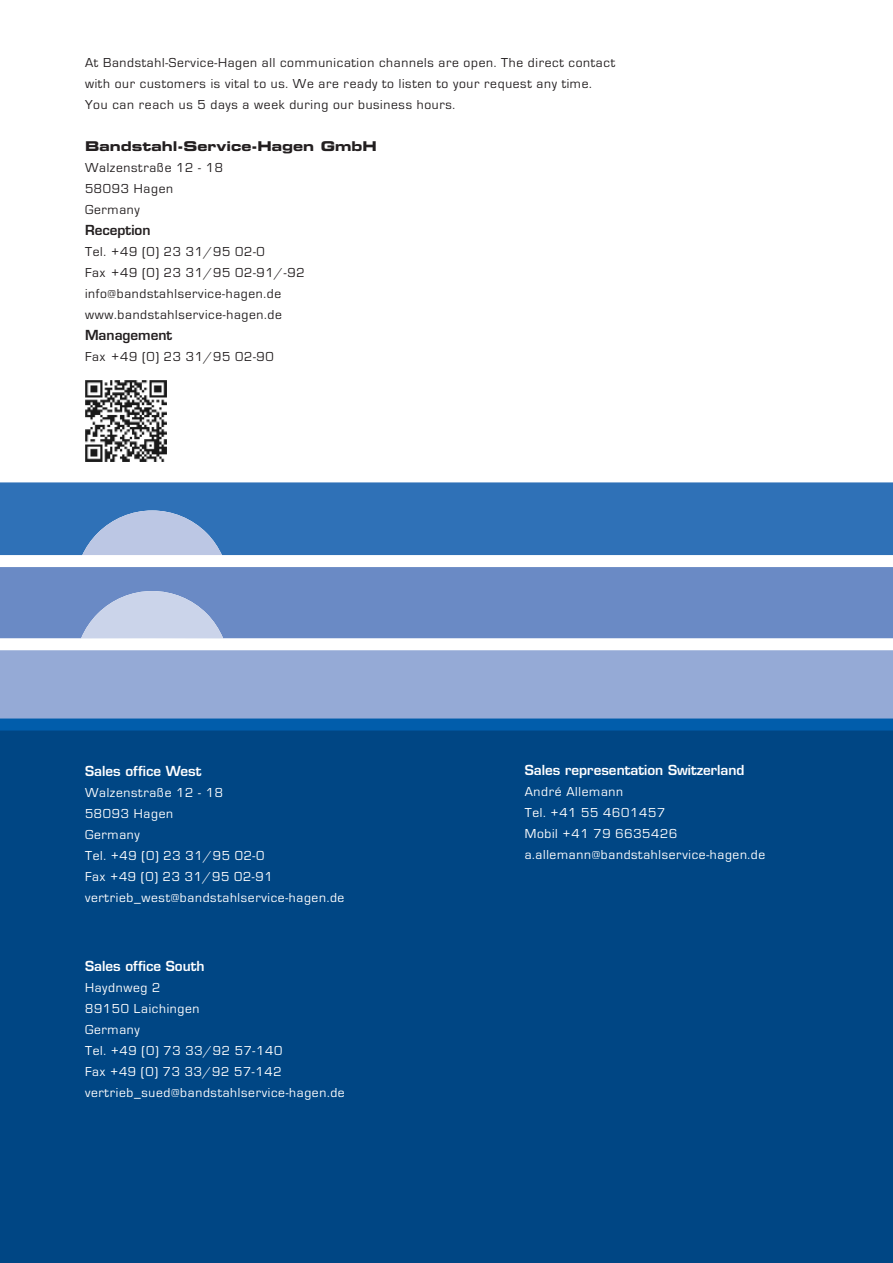
<style>
.page{position:relative;width:893px;height:1263px;background:#fff}
.page>*{position:absolute;margin:0;border:0;box-sizing:border-box;transform-origin:0 0}
.t1{font:13.5px/21px "Eurostile";letter-spacing:.05em;color:#231f20}
.t2{font:13.5px/21px "Eurostile";letter-spacing:.05em;color:#fff}
.t3{font:600 13.5px "Eurostile";color:#fff}
.t4{font:13.5px "Eurostile Bold Extended Two";color:#231f20}
.t5{font:600 13.5px "Eurostile";color:#231f20}
</style>
<div class="page">
<div style="left:0;top:723px;width:893px;height:540px;background:#004684"></div>
<div style="left:0;top:482px;width:893px;height:73px;background:#2f71b7"></div>
<div style="left:0;top:567px;width:893px;height:71px;background:#6a8ac5"></div>
<div style="left:0;top:649px;width:893px;height:73px;background:#95aad6"></div>
<svg style="left:81px;top:591px;width:142px;height:47px;background:#b0bfdf"></svg>
<svg style="left:81px;top:510px;width:142px;height:45px;background:#92add6"></svg>
<div style="left:0;top:638px;width:893px;height:12px;background:#fff"></div>
<div style="left:0;top:718px;width:893px;height:12px;background:#015dab"></div>
<img style="left:86px;top:381px;width:81px;height:81px">
<p class="t1" style="left:85px;top:51px;width:532px">At Bandstahl-Service-Hagen all communication channels are open. The direct contact with our customers is vital to us. We are ready to listen to your request any time.<br>You can reach us 5 days a week during our business hours.</p>
<p class="t4" style="left:85px;top:141px;width:293px">Bandstahl-Service-Hagen GmbH</p>
<p class="t1" style="left:85px;top:156px;width:139px">Walzenstraße 12 - 18<br>58093 Hagen<br>Germany</p>
<p class="t5" style="left:85px;top:224px;width:67px">Reception</p>
<p class="t1" style="left:85px;top:240px;width:221px">Tel. +49 (0) 23 31/95 02-0<br>Fax +49 (0) 23 31/95 02-91/-92 info@bandstahlservice-hagen.de www.bandstahlservice-hagen.de</p>
<p class="t5" style="left:85px;top:329px;width:89px">Management</p>
<p class="t1" style="left:85px;top:345px;width:190px">Fax +49 (0) 23 31/95 02-90</p>
<p class="t3" style="left:85px;top:765px;width:118px">Sales office West</p>
<p class="t2" style="left:85px;top:781px;width:261px">Walzenstraße 12 - 18<br>58093 Hagen<br>Germany<br>Tel. +49 (0) 23 31/95 02-0<br>Fax +49 (0) 23 31/95 02-91 vertrieb_west@bandstahlservice-hagen.de</p>
<p class="t3" style="left:85px;top:961px;width:121px">Sales office South</p>
<p class="t2" style="left:85px;top:977px;width:261px">Haydnweg 2<br>89150 Laichingen<br>Germany<br>Tel. +49 (0) 73 33/92 57-140<br>Fax +49 (0) 73 33/92 57-142 vertrieb_sued@bandstahlservice-hagen.de</p>
<p class="t3" style="left:525px;top:765px;width:221px">Sales representation Switzerland</p>
<p class="t2" style="left:525px;top:781px;width:242px">André Allemann<br>Tel. +41 55 4601457<br>Mobil +41 79 6635426 a.allemann@bandstahlservice-hagen.de</p>
</div>
